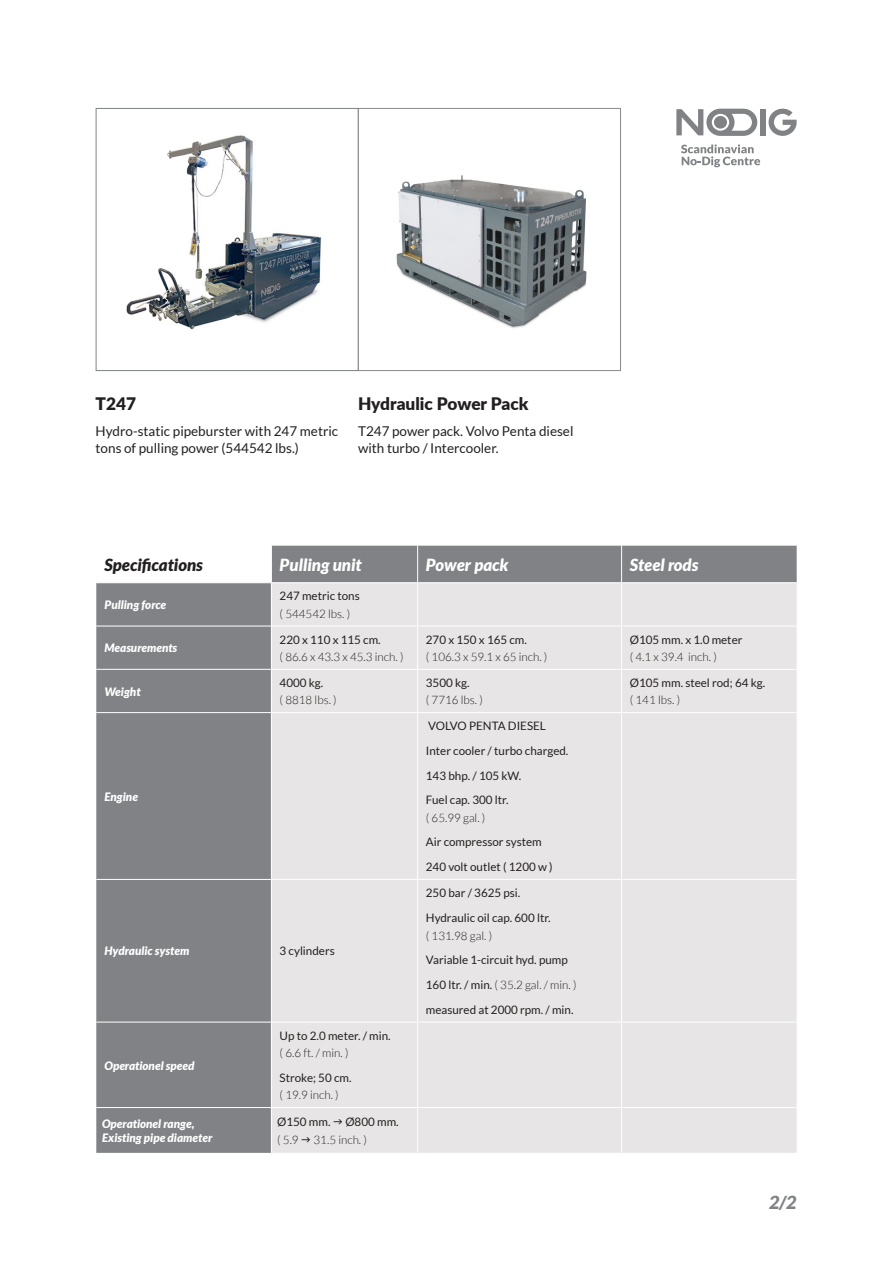
<style>
.page{position:relative;width:893px;height:1263px;background:#fff}
.page>*{position:absolute;margin:0;border:0;box-sizing:border-box;transform-origin:0 0}
.t1{font:italic 900 18px "Lato";color:#808285}
.t2{font:900 17.25px "Lato";color:#231f20}
.t3{font:italic 900 16.65px "Lato";color:#fff}
.t4{font:italic 900 16.65px "Lato";color:#231f20}
.t5{font:13.5px/17.2px "Lato";color:#231f20}
.t6{font:11.7px "Lato";color:#231f20}
.t7{font:300 11.7px "Lato";color:#231f20}
.t8{font:italic 900 11.7px "Lato";color:#fff}
.s1{font-weight:400}
</style>
<div class="page">
<svg style="left:676px;top:109px;width:81px;height:27px"></svg>
<div style="left:760px;top:109px;width:6px;height:26px;background:#808285"></div>
<svg style="left:768px;top:109px;width:29px;height:27px"></svg>
<div style="left:714px;top:116px;width:13px;height:13px;background:#808285;border-radius:50%"></div>
<svg style="left:681px;top:144px;width:79px;height:23px"></svg>
<div style="left:272px;top:546px;width:525px;height:36px;background:#808285"></div>
<div style="left:96px;top:583px;width:175px;height:570px;background:#808285"></div>
<div style="left:272px;top:583px;width:525px;height:570px;background:#e7e5e5"></div>
<hr style="left:417px;top:546px;width:1px;height:36px;background:#fff">
<hr style="left:621px;top:546px;width:1px;height:36px;background:#fff">
<hr style="left:417px;top:583px;width:1px;height:43px;background:#fff">
<hr style="left:621px;top:583px;width:1px;height:43px;background:#fff">
<hr style="left:96px;top:626px;width:175px;height:1px;background:#fff">
<hr style="left:271px;top:626px;width:147px;height:1px;background:#fff">
<hr style="left:418px;top:626px;width:204px;height:1px;background:#fff">
<hr style="left:417px;top:626px;width:1px;height:43px;background:#fff">
<hr style="left:622px;top:626px;width:175px;height:1px;background:#fff">
<hr style="left:621px;top:626px;width:1px;height:43px;background:#fff">
<hr style="left:96px;top:669px;width:175px;height:1px;background:#fff">
<hr style="left:271px;top:669px;width:147px;height:1px;background:#fff">
<hr style="left:418px;top:669px;width:204px;height:1px;background:#fff">
<hr style="left:417px;top:670px;width:1px;height:42px;background:#fff">
<hr style="left:622px;top:669px;width:175px;height:1px;background:#fff">
<hr style="left:621px;top:670px;width:1px;height:42px;background:#fff">
<hr style="left:96px;top:712px;width:175px;height:1px;background:#fff">
<hr style="left:271px;top:712px;width:147px;height:1px;background:#fff">
<hr style="left:418px;top:712px;width:204px;height:1px;background:#fff">
<hr style="left:417px;top:713px;width:1px;height:166px;background:#fff">
<hr style="left:622px;top:712px;width:175px;height:1px;background:#fff">
<hr style="left:621px;top:713px;width:1px;height:166px;background:#fff">
<hr style="left:96px;top:879px;width:175px;height:1px;background:#fff">
<hr style="left:271px;top:879px;width:147px;height:1px;background:#fff">
<hr style="left:418px;top:879px;width:204px;height:1px;background:#fff">
<hr style="left:417px;top:880px;width:1px;height:142px;background:#fff">
<hr style="left:622px;top:879px;width:175px;height:1px;background:#fff">
<hr style="left:621px;top:880px;width:1px;height:142px;background:#fff">
<hr style="left:96px;top:1022px;width:175px;height:1px;background:#fff">
<hr style="left:271px;top:1022px;width:147px;height:1px;background:#fff">
<hr style="left:418px;top:1022px;width:204px;height:1px;background:#fff">
<hr style="left:417px;top:1022px;width:1px;height:85px;background:#fff">
<hr style="left:622px;top:1022px;width:175px;height:1px;background:#fff">
<hr style="left:621px;top:1022px;width:1px;height:85px;background:#fff">
<hr style="left:96px;top:1107px;width:175px;height:1px;background:#fff">
<hr style="left:271px;top:1107px;width:147px;height:1px;background:#fff">
<hr style="left:418px;top:1107px;width:204px;height:1px;background:#fff">
<hr style="left:417px;top:1108px;width:1px;height:45px;background:#fff">
<hr style="left:622px;top:1107px;width:175px;height:1px;background:#fff">
<hr style="left:621px;top:1108px;width:1px;height:45px;background:#fff">
<svg style="left:96px;top:108px;width:262px;height:263px"></svg>
<img style="left:396px;top:175px;width:191px;height:153px">
<div style="left:358px;top:108px;width:263px;height:263px;border:1px solid #8a898b"></div>
<svg style="left:334px;top:1119px;width:8px;height:5px"></svg>
<svg style="left:302px;top:1137px;width:8px;height:5px"></svg>
<p class="t2" style="left:96px;top:391px;width:42px">T247</p>
<p class="t5" style="left:96px;top:422px;width:244px">Hydro-static pipeburster with 247 metric tons of pulling power (544542 lbs.)</p>
<p class="t2" style="left:358px;top:391px;width:172px">Hydraulic Power Pack</p>
<p class="t5" style="left:358px;top:422px;width:217px">T247 power pack. Volvo Penta diesel with turbo / Intercooler.</p>
<p class="t4" style="left:105px;top:555px;width:100px">Specifications</p>
<p class="t3" style="left:280px;top:555px;width:84px">Pulling unit</p>
<p class="t3" style="left:426px;top:555px;width:84px">Power pack</p>
<p class="t3" style="left:630px;top:555px;width:70px">Steel rods</p>
<p class="t8" style="left:105px;top:598px;width:63px">Pulling force</p>
<p class="t6" style="left:280px;top:590px;width:82px">247 metric tons</p>
<p class="t7" style="left:280px;top:607px;width:72px">( 544542 lbs. )</p>
<p class="t8" style="left:105px;top:641px;width:74px">Measurements</p>
<p class="t8" style="left:105px;top:684px;width:38px">Weight</p>
<p class="t8" style="left:105px;top:789px;width:35px">Engine</p>
<p class="t6" style="left:280px;top:633px;width:103px">220 x 110 x 115 cm.</p>
<p class="t7" style="left:280px;top:651px;width:125px">( 86.6 x 43.3 x 45.3 inch. )</p>
<p class="t6" style="left:280px;top:676px;width:45px">4000 kg.</p>
<p class="t7" style="left:280px;top:694px;width:59px">( 8818 lbs. )</p>
<p class="t8" style="left:105px;top:944px;width:86px">Hydraulic system</p>
<p class="t6" style="left:280px;top:945px;width:57px">3 cylinders</p>
<p class="t8" style="left:105px;top:1058px;width:91px">Operationel speed</p>
<p class="t8" style="left:102px;top:1117px;width:94px">Operationel range,</p>
<p class="t8" style="left:102px;top:1131px;width:112px">Existing pipe diameter</p>
<p class="t6" style="left:280px;top:1029px;width:113px">Up to 2.0 meter. / min.</p>
<p class="t7" style="left:280px;top:1047px;width:70px">( 6.6 ft. / min. )</p>
<p class="t6" style="left:280px;top:1071px;width:73px">Stroke; 50 cm.</p>
<p class="t7" style="left:280px;top:1089px;width:61px">( 19.9 inch. )</p>
<p class="t6" style="left:277px;top:1115px;width:55px">Ø150 mm.</p>
<p class="t6" style="left:345px;top:1115px;width:55px">Ø800 mm.</p>
<p class="t7" style="left:277px;top:1133px;width:23px">( 5.9</p>
<p class="t7" style="left:314px;top:1133px;width:55px">31.5 inch. )</p>
<p class="t6" style="left:426px;top:633px;width:103px">270 x 150 x 165 cm.</p>
<p class="t7" style="left:426px;top:651px;width:123px">( 106.3 x 59.1 x 65 inch. )</p>
<p class="t6" style="left:426px;top:676px;width:45px">3500 kg.</p>
<p class="t7" style="left:426px;top:694px;width:59px">( 7716 lbs. )</p>
<p class="t6" style="left:428px;top:719px;width:119px">VOLVO PENTA DIESEL</p>
<p class="t6" style="left:426px;top:744px;width:144px">Inter cooler / turbo charged.</p>
<p class="t6" style="left:426px;top:769px;width:97px">143 bhp. / 105 kW.</p>
<p class="t6" style="left:426px;top:793px;width:84px">Fuel cap. 300 ltr.</p>
<p class="t7" style="left:426px;top:811px;width:61px">( 65.99 gal. )</p>
<p class="t6" style="left:426px;top:836px;width:117px">Air compressor system</p>
<p class="t6" style="left:426px;top:860px;width:128px">240 volt outlet ( 1200 w )</p>
<p class="t6" style="left:426px;top:886px;width:96px">250 bar / 3625 psi.</p>
<p class="t6" style="left:426px;top:911px;width:126px">Hydraulic oil cap. 600 ltr.</p>
<p class="t7" style="left:426px;top:929px;width:68px">( 131.98 gal. )</p>
<p class="t6" style="left:426px;top:954px;width:143px">Variable 1-circuit hyd. pump</p>
<p class="t7" style="left:426px;top:979px;width:152px"><span class="s1">160 ltr. / min.</span> ( 35.2 gal. / min. )</p>
<p class="t6" style="left:426px;top:1003px;width:149px">measured at 2000 rpm. / min.</p>
<p class="t6" style="left:630px;top:633px;width:114px">Ø105 mm. x 1.0 meter</p>
<p class="t7" style="left:630px;top:651px;width:88px">( 4.1 x 39.4 inch. )</p>
<p class="t6" style="left:630px;top:676px;width:137px">Ø105 mm. steel rod; 64 kg.</p>
<p class="t7" style="left:630px;top:694px;width:52px">( 141 lbs. )</p>
<p class="t1" style="left:769px;top:1192px;width:29px">2/2</p>
</div>
